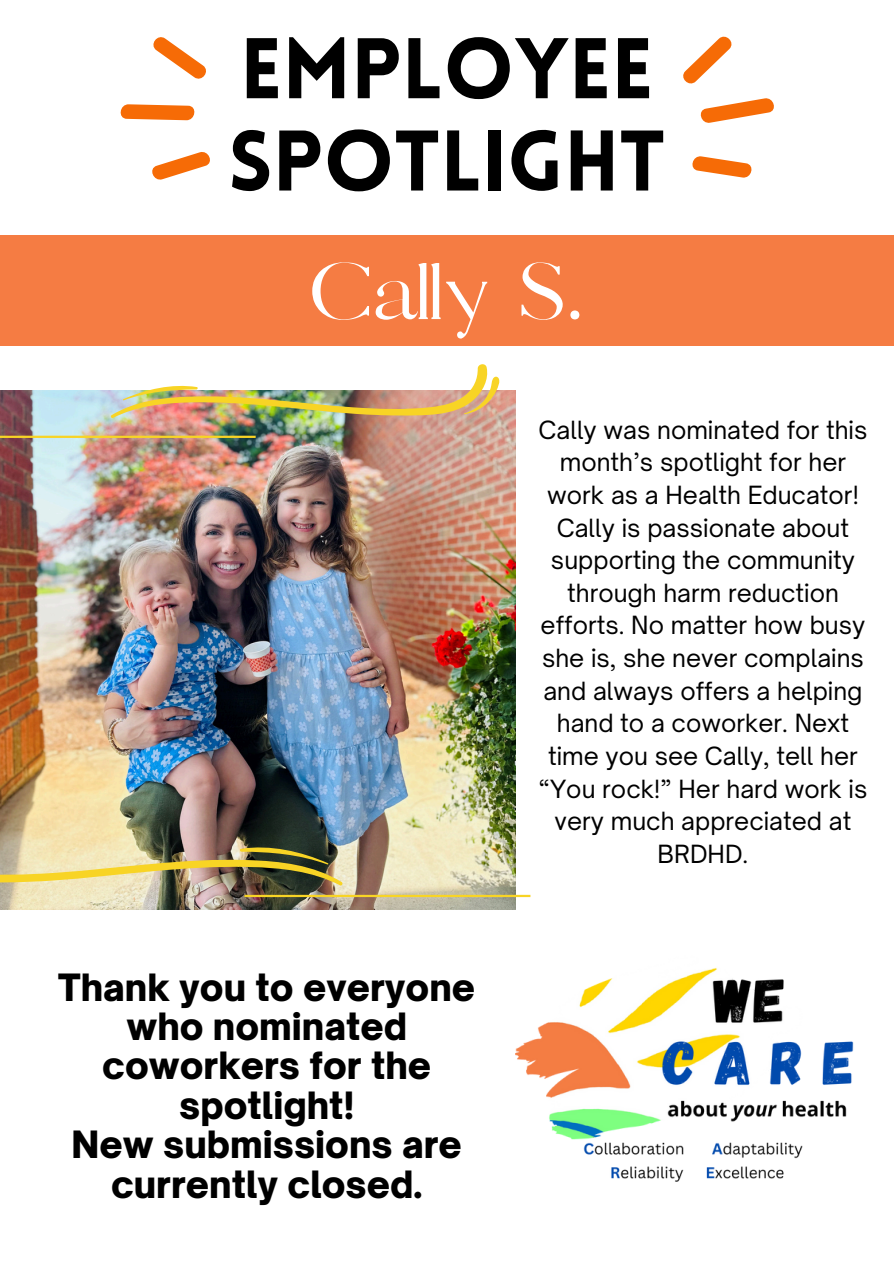
<style>
.page{position:relative;width:894px;height:1264px;background:#fff}
.page>*{position:absolute;margin:0;border:0;box-sizing:border-box;transform-origin:0 0}
.t1{font:900 84px/92.2px "Lovelo";color:#000}
.t2{font:76.5px "Pierson";color:#fff}
.t3{font:900 36px/39.5px "Open Sauce One";color:#000;text-align:center}
.t4{font:24px/32.7px "Open Sauce One";color:#000;text-align:center}
</style>
<div class="page">
<div style="left:0;top:235px;width:893px;height:110px;background:#f57c43"></div>
<svg style="left:120px;top:37px;width:90px;height:143px"></svg>
<svg style="left:692px;top:156px;width:60px;height:22px"></svg>
<svg style="left:683px;top:36px;width:91px;height:87px"></svg>
<img style="left:515px;top:968px;width:339px;height:214px">
<img style="left:0;top:390px;width:515px;height:519px">
<hr style="left:244px;top:894px;width:286px;height:3px;background:#f8d425">
<hr style="left:0;top:435px;width:255px;height:3px;background:#f8d425">
<img style="left:110px;top:364px;width:390px;height:54px">
<img style="left:0;top:819px;width:343px;height:67px">
<p class="t1" style="left:228px;top:31px;width:439px">EMPLOYEE<br>SPOTLIGHT</p>
<h2 class="t2" style="left:308px;top:246px;width:273px">Cally S.</h2>
<p class="t3" style="left:58px;top:967px;width:418px">Thank you to everyone who nominated coworkers for the spotlight!<br>New submissions are currently closed.</p>
<p class="t4" style="left:538px;top:413px;width:330px">Cally was nominated for this month’s spotlight for her work as a Health Educator!<br>Cally is passionate about supporting the community through harm reduction efforts. No matter how busy she is, she never complains and always offers a helping hand to a coworker. Next time you see Cally, tell her “You rock!” Her hard work is very much appreciated at<br>BRDHD.</p>
</div>
